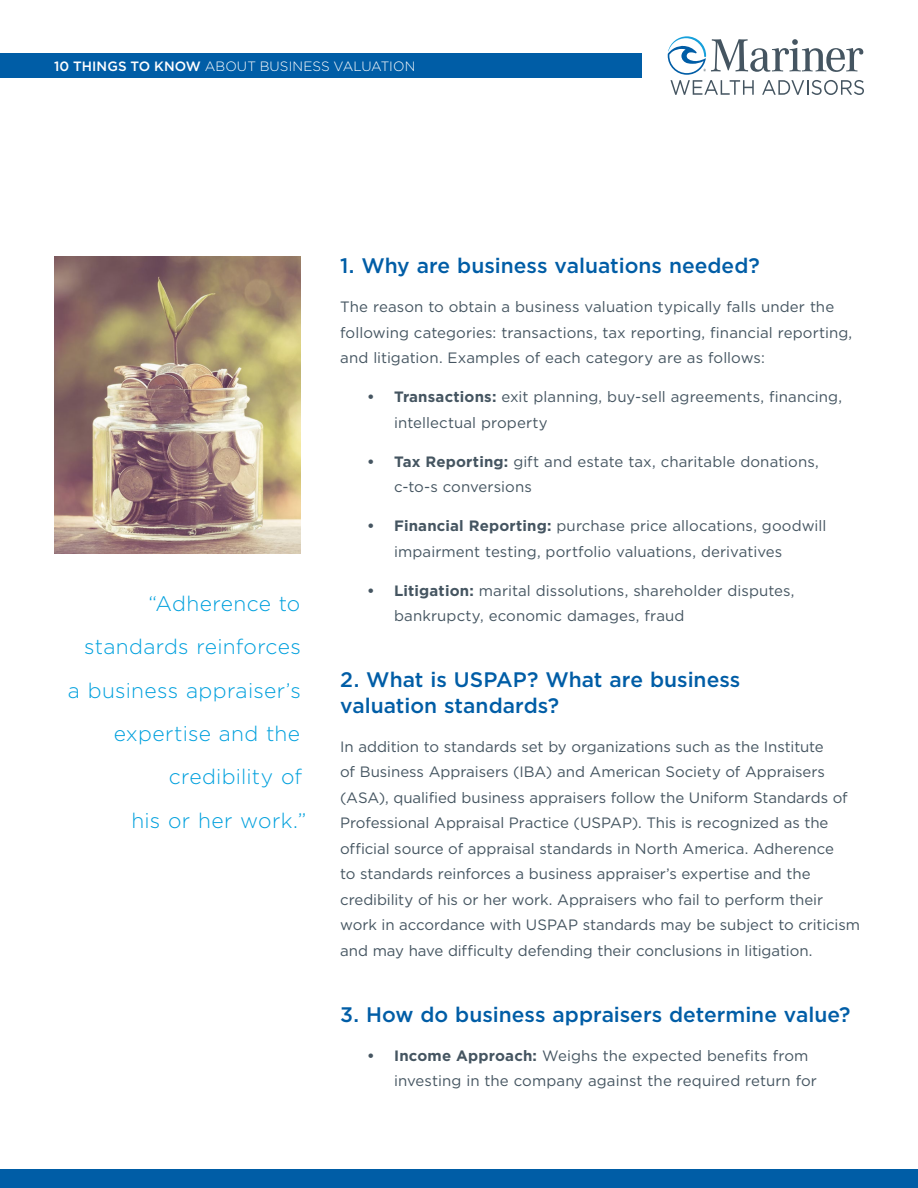
<style>
.page{position:relative;width:918px;height:1188px;background:#fff}
.page>*{position:absolute;margin:0;border:0;box-sizing:border-box;transform-origin:0 0}
.t1{font:500 21px/25.5px "Gotham";color:#005da6}
.t2{font:300 21px/43.3px "Gotham";letter-spacing:.015em;color:#00a0dd;text-align:right}
.t3{font:15px/25.5px "Gotham";color:#455561}
.t4{font:300 13.5px "Gotham";letter-spacing:.005em;color:#fff}
.s1{font-weight:500}
.s2{font-weight:700}
</style>
<div class="page">
<div style="left:0;top:1170px;width:918px;height:18px;background:#005da6"></div>
<img style="left:54px;top:256px;width:246px;height:297px">
<svg style="left:668px;top:36px;width:196px;height:59px"></svg>
<div style="left:0;top:53px;width:642px;height:24px;background:#005da6"></div>
<p class="t4" style="left:54px;top:57px;width:363px"><span class="s1">10 THINGS TO KNOW</span> ABOUT BUSINESS VALUATION</p>
<h1 class="t2" style="left:68px;top:581px;width:240px">“Adherence to standards reinforces<br>a business appraiser’s expertise and the credibility of<br>his or her work.”</h1>
<h1 class="t1" style="left:340px;top:253px;width:421px">1. Why are business valuations needed?</h1>
<p class="t3" style="left:340px;top:294px;width:514px">The reason to obtain a business valuation typically falls under the following categories: transactions, tax reporting, financial reporting, and litigation. Examples of each category are as follows:</p>
<p class="t3" style="left:394px;top:384px;width:449px;text-indent:-27px"><span class="s2">• Transactions:</span> exit planning, buy-sell agreements, financing, intellectual property</p>
<p class="t3" style="left:394px;top:448px;width:426px;text-indent:-27px"><span class="s2">• Tax Reporting:</span> gift and estate tax, charitable donations, c-to-s conversions</p>
<p class="t3" style="left:394px;top:513px;width:434px;text-indent:-27px"><span class="s2">• Financial Reporting:</span> purchase price allocations, goodwill impairment testing, portfolio valuations, derivatives</p>
<p class="t3" style="left:394px;top:577px;width:402px;text-indent:-27px"><span class="s2">• Litigation:</span> marital dissolutions, shareholder disputes, bankrupcty, economic damages, fraud</p>
<h1 class="t1" style="left:340px;top:667px;width:402px">2. What is USPAP? What are business valuation standards?</h1>
<p class="t3" style="left:340px;top:733px;width:521px">In addition to standards set by organizations such as the Institute<br>of Business Appraisers (IBA) and American Society of Appraisers (ASA), qualified business appraisers follow the Uniform Standards of Professional Appraisal Practice (USPAP). This is recognized as the official source of appraisal standards in North America. Adherence<br>to standards reinforces a business appraiser’s expertise and the credibility of his or her work. Appraisers who fail to perform their work in accordance with USPAP standards may be subject to criticism and may have difficulty defending their conclusions in litigation.</p>
<h1 class="t1" style="left:340px;top:1001px;width:512px">3. How do business appraisers determine value?</h1>
<p class="t3" style="left:394px;top:1042px;width:424px;text-indent:-27px"><span class="s2">• Income Approach:</span> Weighs the expected benefits from investing in the company against the required return for</p>
</div>
